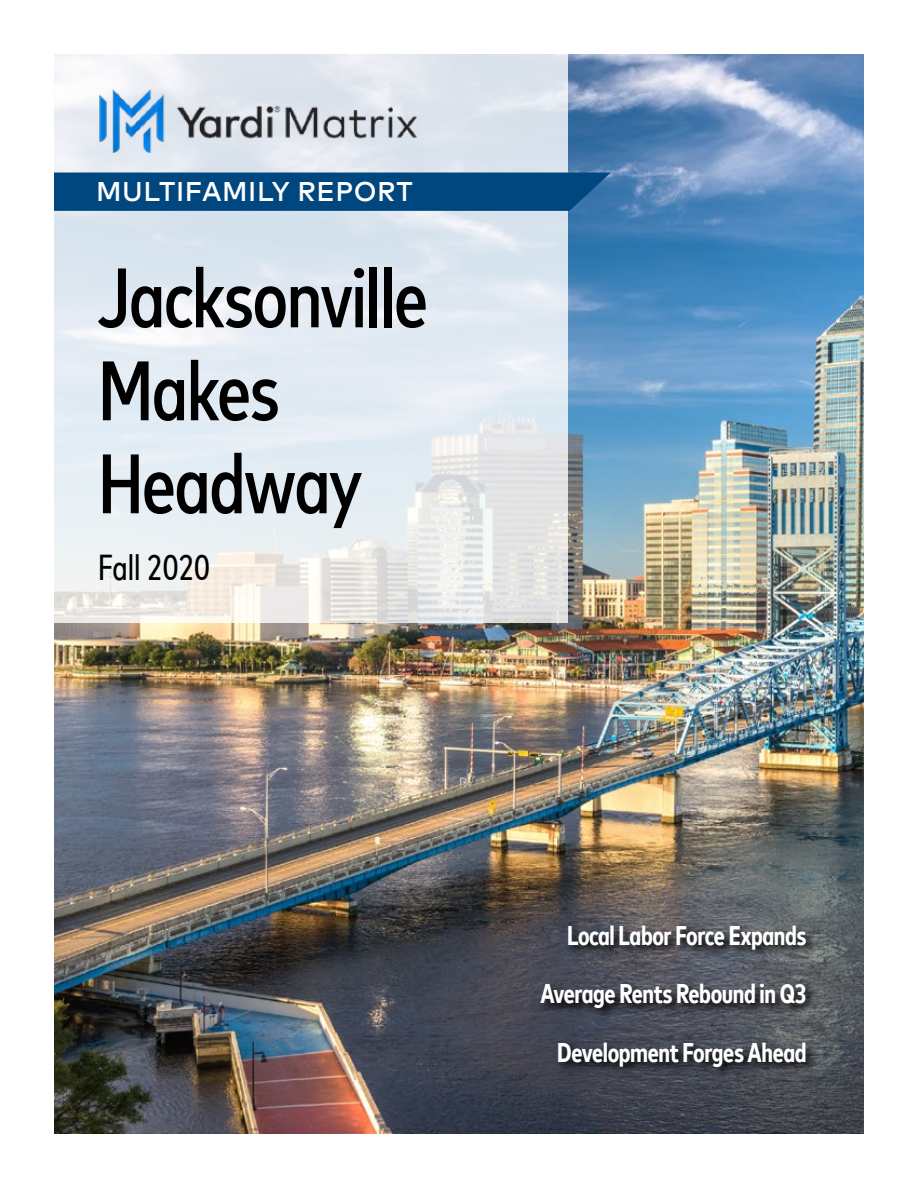
<style>
.page{position:relative;width:918px;height:1188px;background:#fff}
.page>*{position:absolute;margin:0;border:0;box-sizing:border-box;transform-origin:0 0}
.t1{font:500 condensed 84px/93px "Mark Offc Pro";letter-spacing:-.02em;color:#000}
.t2{font:condensed 36px "Mark Offc Pro";color:#000}
.t3{font:700 condensed 27px/58.5px "Mark Offc Pro";letter-spacing:-.015em;color:#fff;text-align:right}
.t4{font:500 27px "Mark Offc Pro";letter-spacing:.02em;color:#fff}
</style>
<div class="page">
<img style="left:54px;top:54px;width:810px;height:1080px">
<svg style="left:54px;top:54px;width:513px;height:569px;background:#e3e9ef"></svg>
<div style="left:54px;top:173px;width:557px;height:38px;background:#00467f"></div>
<svg style="left:538px;top:923px;width:280px;height:156px;background:#45474f"></svg>
<img style="left:99px;top:89px;width:319px;height:63px">
<p class="t4" style="left:96px;top:171px;width:318px">MULTIFAMILY REPORT</p>
<h1 class="t1" style="left:98px;top:245px;width:331px">Jacksonville<br>Makes<br>Headway</h1>
<h2 class="t2" style="left:98px;top:541px;width:113px">Fall 2020</h2>
<p class="t3" style="left:540px;top:904px;width:268px">Local Labor Force Expands<br>Average Rents Rebound in Q3<br>Development Forges Ahead</p>
</div>
